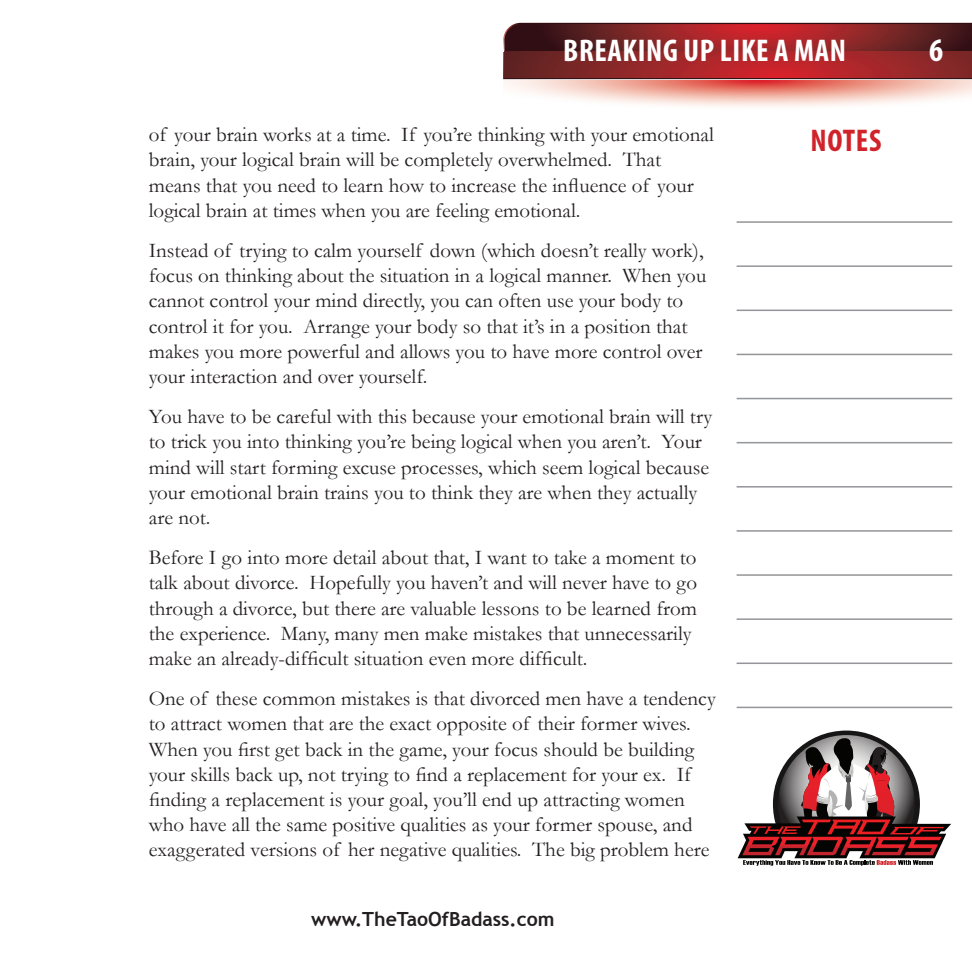
<style>
.page{position:relative;width:972px;height:972px;background:#fff}
.page>*{position:absolute;margin:0;border:0;box-sizing:border-box;transform-origin:0 0}
.t1{font:700 condensed 33px "Myriad Pro";color:#fff}
.t2{font:700 condensed 31.5px "Myriad Pro";letter-spacing:.02em;color:#fff}
.t3{font:700 condensed 31.5px "Myriad Pro";letter-spacing:.02em;color:#d1232a}
.t4{font:21px/25.2px "Garamond";color:#231f20}
.t5{font:700 19.5px "Trebuchet MS";color:#231f20}
</style>
<div class="page">
<svg style="left:738px;top:731px;width:213px;height:135px"></svg>
<hr style="left:737px;top:221px;width:215px;height:2px;background:#939598">
<hr style="left:737px;top:398px;width:215px;height:1px;background:#939598">
<hr style="left:737px;top:574px;width:215px;height:2px;background:#939598">
<hr style="left:737px;top:265px;width:215px;height:2px;background:#939598">
<hr style="left:737px;top:442px;width:215px;height:1px;background:#939598">
<hr style="left:737px;top:618px;width:215px;height:2px;background:#939598">
<hr style="left:737px;top:310px;width:215px;height:1px;background:#939598">
<hr style="left:737px;top:486px;width:215px;height:2px;background:#939598">
<hr style="left:737px;top:663px;width:215px;height:1px;background:#939598">
<hr style="left:737px;top:354px;width:215px;height:1px;background:#939598">
<hr style="left:737px;top:530px;width:215px;height:2px;background:#939598">
<hr style="left:737px;top:707px;width:215px;height:1px;background:#939598">
<svg style="left:504px;top:80px;width:468px;height:27px"></svg>
<svg style="left:503px;top:23px;width:469px;height:56px;background:#792124"></svg>
<svg style="left:504px;top:51px;width:468px;height:27px;background:#992628"></svg>
<h2 class="t2" style="left:563px;top:31px;width:284px">BREAKING UP LIKE A MAN</h2>
<h1 class="t1" style="left:929px;top:29px;width:16px">6</h1>
<p class="t4" style="left:149px;top:122px;width:567px">of your brain works at a time. If you’re thinking with your emotional brain, your logical brain will be completely overwhelmed. That means that you need to learn how to increase the influence of your logical brain at times when you are feeling emotional.</p>
<p class="t4" style="left:149px;top:237px;width:559px">Instead of trying to calm yourself down (which doesn’t really work), focus on thinking about the situation in a logical manner. When you cannot control your mind directly, you can often use your body to control it for you. Arrange your body so that it’s in a position that makes you more powerful and allows you to have more control over your interaction and over yourself.</p>
<p class="t4" style="left:149px;top:404px;width:565px">You have to be careful with this because your emotional brain will try to trick you into thinking you’re being logical when you aren’t. Your mind will start forming excuse processes, which seem logical because your emotional brain trains you to think they are when they actually are not.</p>
<p class="t4" style="left:149px;top:545px;width:550px">Before I go into more detail about that, I want to take a moment to talk about divorce. Hopefully you haven’t and will never have to go through a divorce, but there are valuable lessons to be learned from the experience. Many, many men make mistakes that unnecessarily make an already-difficult situation even more difficult.</p>
<p class="t4" style="left:149px;top:686px;width:568px">One of these common mistakes is that divorced men have a tendency to attract women that are the exact opposite of their former wives.<br>When you first get back in the game, your focus should be building your skills back up, not trying to find a replacement for your ex. If finding a replacement is your goal, you’ll end up attracting women who have all the same positive qualities as your former spouse, and exaggerated versions of her negative qualities. The big problem here</p>
<p class="t5" style="left:311px;top:906px;width:245px">www.TheTaoOfBadass.com</p>
<h2 class="t3" style="left:811px;top:121px;width:72px">NOTES</h2>
</div>
